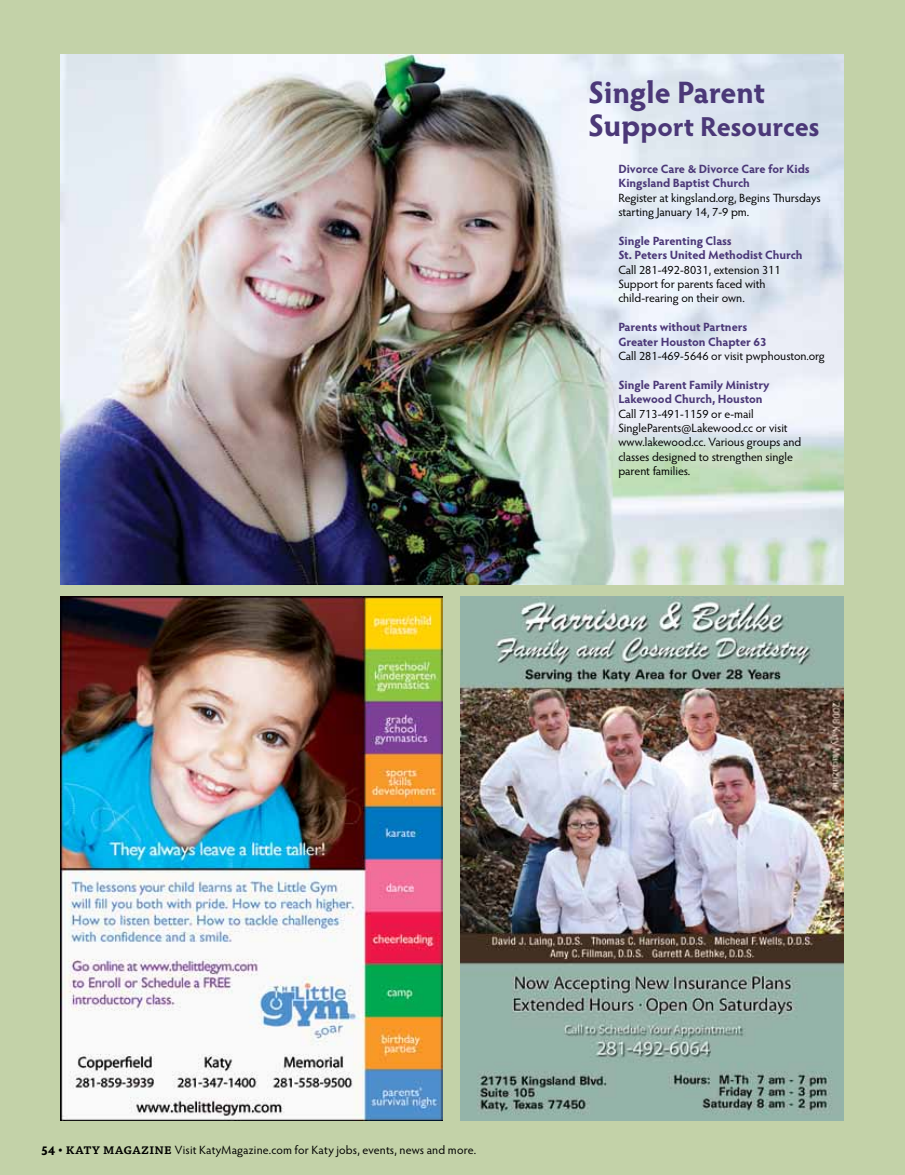
<style>
.page{position:relative;width:905px;height:1175px;background:#fff}
.page>*{position:absolute;margin:0;border:0;box-sizing:border-box;transform-origin:0 0}
.t1{font:700 31.05px "Hypatia Sans Pro";letter-spacing:-.005em;color:#4b3878}
.t2{font:700 27.45px "Hypatia Sans Pro";letter-spacing:-.005em;color:#4b3878}
.t3{font:12px/14.4px "Hypatia Sans Pro";color:#000}
.t4{font:700 12px/14.4px "Hypatia Sans Pro";letter-spacing:-.005em;color:#4b3878}
.s1{font-size:31.05px}
.s2{font-weight:700;font-size:12.75px}
.s3{font-family:"Chaparral Pro";font-size:15px}
.s4{font-family:"Chaparral Pro";font-weight:600;font-size:15px}
</style>
<div class="page">
<div style="left:0;top:0;width:904px;height:1174px;background:#c3d2a8"></div>
<img style="left:60px;top:596px;width:383px;height:524px">
<img style="left:60px;top:54px;width:783px;height:530px">
<img style="left:461px;top:596px;width:382px;height:524px">
<h1 class="t1" style="left:588px;top:70px;width:179px">Single Parent</h1>
<h2 class="t2" style="left:588px;top:107px;width:233px"><span class="s1">Sup</span>port Resources</h2>
<p class="t4" style="left:618px;top:161px;width:193px">Divorce Care &amp; Divorce Care for Kids<br>Kingsland Baptist Church</p>
<p class="t3" style="left:618px;top:190px;width:204px">Register at kingsland.org, Begins Thursdays starting January 14, 7-9 pm.</p>
<p class="t4" style="left:618px;top:233px;width:186px">Single Parenting Class<br>St. Peters United Methodist Church</p>
<p class="t3" style="left:618px;top:262px;width:164px">Call 281-492-8031, extension 311<br>Support for parents faced with child-rearing on their own.</p>
<p class="t4" style="left:618px;top:319px;width:150px">Parents without Partners<br>Greater Houston Chapter 63</p>
<p class="t3" style="left:618px;top:348px;width:208px">Call 281-469-5646 or visit pwphouston.org</p>
<p class="t4" style="left:618px;top:377px;width:153px">Single Parent Family Ministry<br>Lakewood Church, Houston</p>
<p class="t3" style="left:618px;top:406px;width:184px">Call 713-491-1159 or e-mail<br>SingleParents@Lakewood.cc or visit www.lakewood.cc. Various groups and classes designed to strengthen single parent families.</p>
<p class="t3" style="left:41px;top:1142px;width:436px"><span class="s2">54</span> <span class="s3">•</span> <span class="s4">katy magazine</span> Visit KatyMagazine.com for Katy jobs, events, news and more.</p>
</div>
